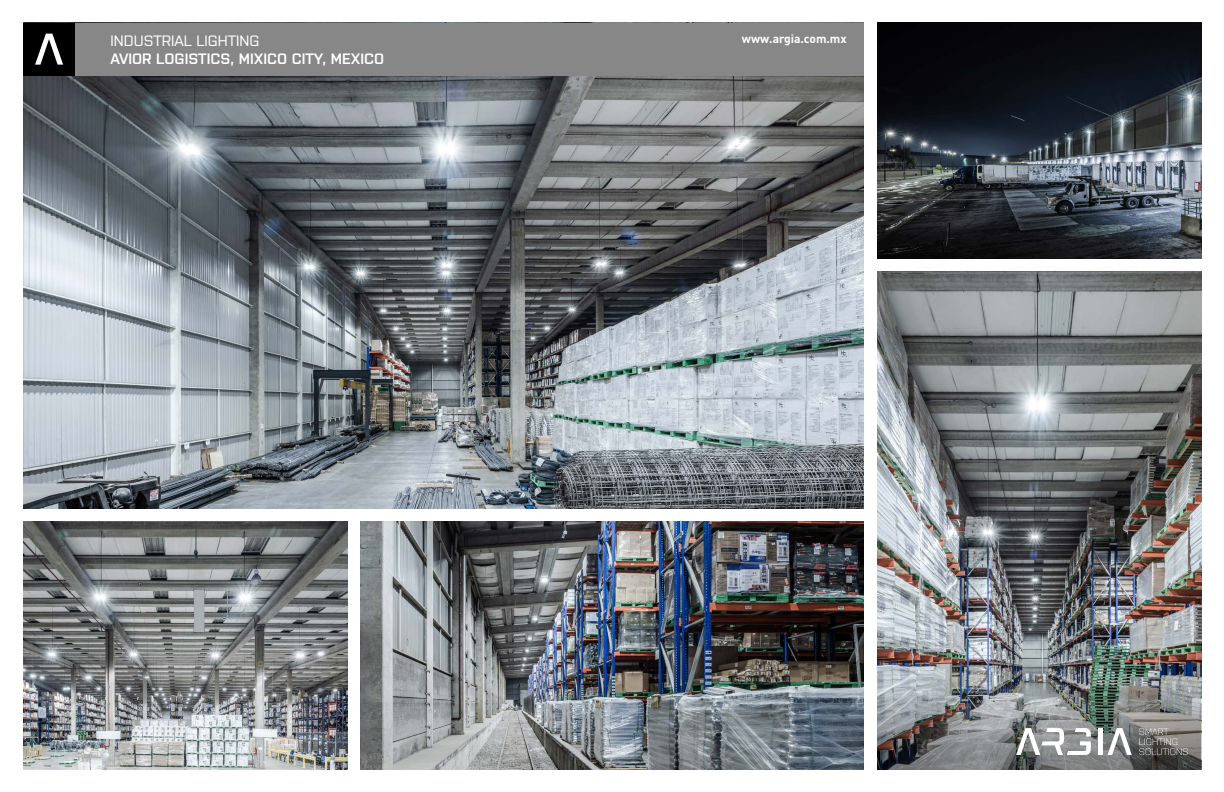
<style>
.page{position:relative;width:1224px;height:792px;background:#fff}
.page>*{position:absolute;margin:0;border:0;box-sizing:border-box;transform-origin:0 0}
.t1{font:600 15px "Purista";color:#fff}
.t2{font:15px "Purista";color:#fff}
.t3{font:700 12px "DIN Pro";color:#fff}
</style>
<div class="page">
<img style="left:877px;top:272px;width:324px;height:392px">
<img style="left:23px;top:521px;width:324px;height:248px">
<img style="left:23px;top:76px;width:841px;height:432px">
<img style="left:361px;top:521px;width:503px;height:248px">
<img style="left:877px;top:23px;width:324px;height:235px">
<img style="left:877px;top:664px;width:324px;height:105px">
<div style="left:1098px;top:728px;width:5px;height:27px;background:#fff"></div>
<svg style="left:1108px;top:728px;width:24px;height:27px"></svg>
<svg style="left:1016px;top:728px;width:75px;height:27px"></svg>
<svg style="left:1139px;top:728px;width:49px;height:27px"></svg>
<div style="left:23px;top:23px;width:53px;height:53px;background:#000"></div>
<svg style="left:35px;top:34px;width:28px;height:31px"></svg>
<div style="left:76px;top:23px;width:788px;height:53px;background:#878787"></div>
<p class="t2" style="left:111px;top:32px;width:150px">INDUSTRIAL LIGHTING</p>
<p class="t1" style="left:111px;top:47px;width:275px">AVIOR LOGISTICS, MIXICO CITY, MEXICO</p>
<p class="t3" style="left:742px;top:31px;width:106px">www.argia.com.mx</p>
</div>
